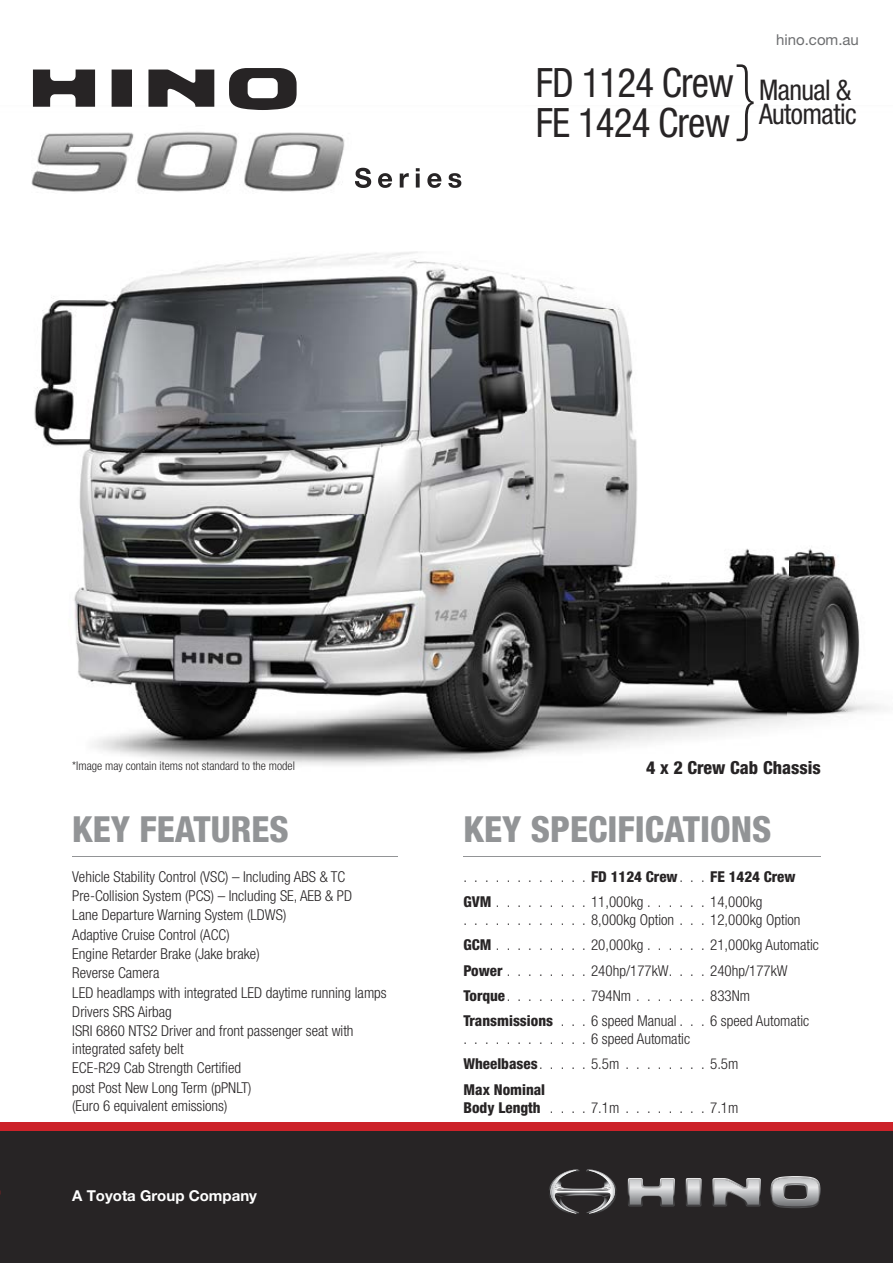
<style>
.page{position:relative;width:893px;height:1263px;background:#fff}
.page>*{position:absolute;margin:0;border:0;box-sizing:border-box;transform-origin:0 0}
.t1{font:condensed 40.5px/40.5px "Helvetica Neue LT Std";letter-spacing:-.02em;color:#272425;scale:.96 1}
.t2{font:800 condensed 36px "Helvetica Neue LT Std";color:#929496}
.t3{font:condensed 28.5px/24px "Helvetica Neue LT Std";letter-spacing:-.02em;color:#272425;scale:.96 1}
.t4{font:800 condensed 18px "Helvetica Neue LT Std";color:#272425}
.t5{font:300 condensed 15px/19px "Helvetica Neue LT Std";color:#272425}
.t6{font:700 15px "Helvetica Neue LT Pro";color:#fff}
.t7{font:15px "Helvetica Neue LT Pro";color:#6d6e70}
.t8{font:300 condensed 12px "Helvetica Neue LT Std";color:#272425}
.s1{font-weight:800}
</style>
<div class="page">
<img style="left:32px;top:105px;width:849px;height:660px">
<svg style="left:33px;top:68px;width:264px;height:42px"></svg>
<div style="left:0;top:1131px;width:893px;height:132px;background:#272425"></div>
<div style="left:0;top:1123px;width:893px;height:8px;background:#cc2229"></div>
<hr style="left:72px;top:856px;width:326px;height:1px;background:#929496">
<hr style="left:463px;top:856px;width:358px;height:1px;background:#929496">
<svg style="left:550px;top:1169px;width:66px;height:45px"></svg>
<svg style="left:770px;top:1176px;width:51px;height:32px"></svg>
<svg style="left:712px;top:1178px;width:49px;height:28px"></svg>
<svg style="left:686px;top:1178px;width:16px;height:28px"></svg>
<svg style="left:628px;top:1178px;width:47px;height:28px"></svg>
<img style="left:629px;top:1179px;width:45px;height:26px">
<img style="left:771px;top:1177px;width:49px;height:30px">
<img style="left:713px;top:1179px;width:47px;height:26px">
<img style="left:687px;top:1179px;width:14px;height:26px">
<img style="left:783px;top:1183px;width:25px;height:17px">
<img style="left:784px;top:1183px;width:23px;height:16px">
<svg style="left:355px;top:168px;width:16px;height:20px"></svg>
<svg style="left:378px;top:173px;width:14px;height:15px"></svg>
<svg style="left:400px;top:173px;width:9px;height:15px"></svg>
<svg style="left:416px;top:174px;width:4px;height:14px"></svg>
<svg style="left:416px;top:168px;width:4px;height:3px"></svg>
<svg style="left:427px;top:173px;width:14px;height:15px"></svg>
<svg style="left:448px;top:173px;width:13px;height:15px"></svg>
<img style="left:31px;top:125px;width:324px;height:70px">
<p class="t7" style="left:776px;top:30px;width:84px">hino.com.au</p>
<h1 class="t1" style="left:536px;top:62px;width:231px">FD 1124 Crew<br>FE 1424 Crew <sup>}</sup></h1>
<h3 class="t3" style="left:759px;top:78px;width:103px">Manual &amp;<br>Automatic</h3>
<p class="t8" style="left:72px;top:759px;width:224px">*Image may contain items not standard to the model</p>
<p class="t4" style="left:646px;top:756px;width:176px">4 x 2 Crew Cab Chassis</p>
<h2 class="t2" style="left:72px;top:807px;width:218px">KEY FEATURES</h2>
<p class="t5" style="left:72px;top:867px;width:316px">Vehicle Stability Control (VSC) – Including ABS &amp; TC Pre-Collision System (PCS) – Including SE, AEB &amp; PD<br>Lane Departure Warning System (LDWS)<br>Adaptive Cruise Control (ACC)<br>Engine Retarder Brake (Jake brake)<br>Reverse Camera<br>LED headlamps with integrated LED daytime running lamps Drivers SRS Airbag<br>ISRI 6860 NTS2 Driver and front passenger seat with integrated safety belt<br>ECE-R29 Cab Strength Certified<br>post Post New Long Term (pPNLT)<br>(Euro 6 equivalent emissions)</p>
<p class="t6" style="left:72px;top:1187px;width:186px">A Toyota Group Company</p>
<h2 class="t2" style="left:463px;top:807px;width:309px">KEY SPECIFICATIONS</h2>
<p class="t5" style="left:463px;top:864px;width:334px;line-height:25.2px">. . . . . . . . . . . . <span class="s1">FD 1124 Crew</span> . . . <span class="s1">FE 1424 Crew<br>GVM</span> . . . . . . . . . 11,000kg . . . . . . 14,000kg</p>
<p class="t5" style="left:463px;top:907px;width:357px;line-height:25.2px">. . . . . . . . . . . . 8,000kg Option . . . 12,000kg Option <span class="s1">GCM</span> . . . . . . . . . 20,000kg . . . . . . 21,000kg Automatic <span class="s1">Power</span> . . . . . . . . 240hp/177kW . . . . 240hp/177kW <span class="s1">Torque</span> . . . . . . . . 794Nm . . . . . . . 833Nm <span class="s1">Transmissions</span> . . . 6 speed Manual . . . 6 speed Automatic</p>
<p class="t5" style="left:463px;top:1026px;width:276px;line-height:25.2px">. . . . . . . . . . . . 6 speed Automatic<br><span class="s1">Wheelbases</span> . . . . . 5.5m . . . . . . . . 5.5m<br><span class="s1">Max Nominal</span></p>
<p class="t5" style="left:463px;top:1097px;width:276px"><span class="s1">Body Length</span> . . . . 7.1m . . . . . . . . 7.1m</p>
</div>
